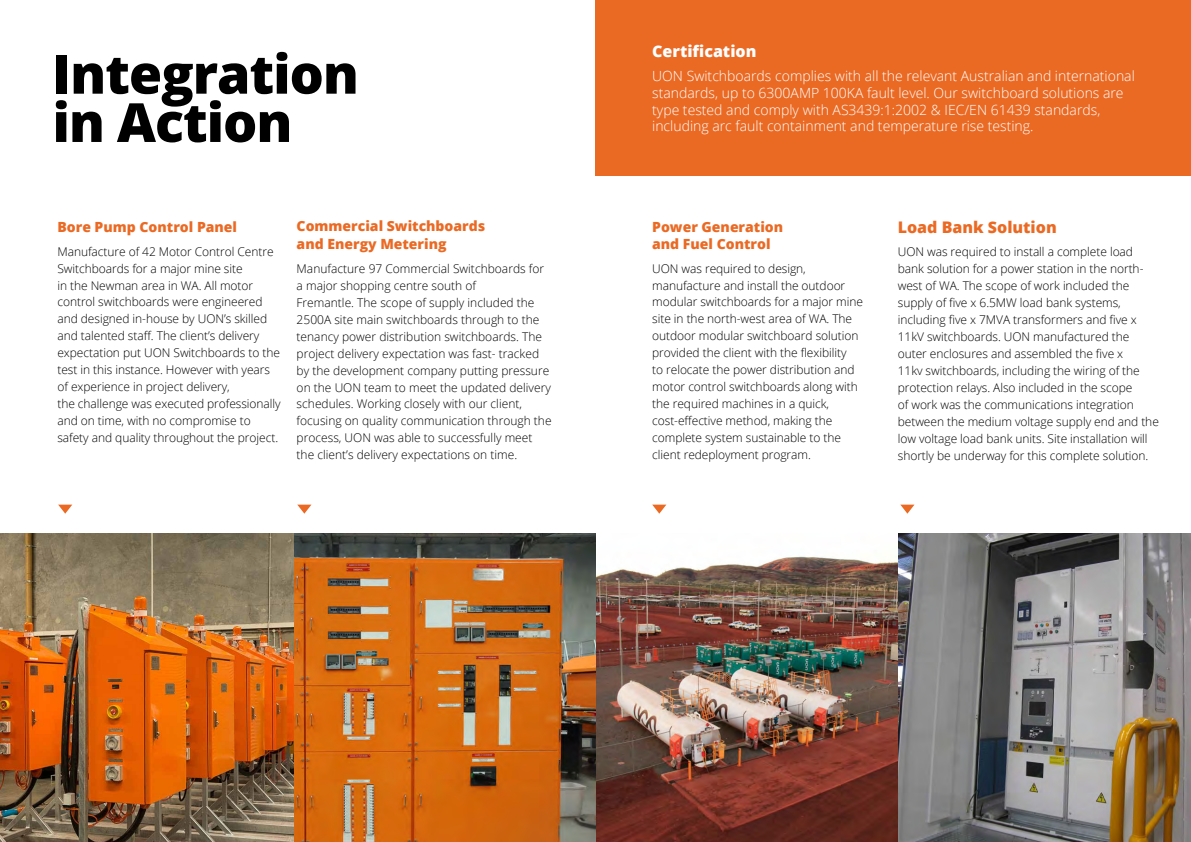
<style>
.page{position:relative;width:1191px;height:842px;background:#fff}
.page>*{position:absolute;margin:0;border:0;box-sizing:border-box;transform-origin:0 0}
.t1{font:800 53.9px/48.3px "Open Sans";letter-spacing:-.02em;color:#000}
.t2{font:800 16px "Open Sans";color:#ea6a24}
.t3{font:800 16px "Open Sans";color:#fff}
.t4{font:300 14px/16.9px "Open Sans";color:#fff}
.t5{font:800 14px/16.9px "Open Sans";color:#ea6a24}
.t6{font:300 12px/16.9px "Open Sans";letter-spacing:-.005em;color:#000}
</style>
<div class="page">
<div style="left:595px;top:0;width:596px;height:176px;background:#ea6a24"></div>
<img style="left:0;top:533px;width:1191px;height:309px">
<svg style="left:58px;top:505px;width:14px;height:9px"></svg>
<svg style="left:297px;top:505px;width:14px;height:9px"></svg>
<svg style="left:652px;top:505px;width:14px;height:9px"></svg>
<svg style="left:900px;top:505px;width:14px;height:9px"></svg>
<h1 class="t1" style="left:52px;top:47px;width:308px">Integration in Action</h1>
<p class="t5" style="left:57px;top:218px;width:181px">Bore Pump Control Panel</p>
<p class="t6" style="left:57px;top:242px;width:225px">Manufacture of 42 Motor Control Centre Switchboards for a major mine site<br>in the Newman area in WA. All motor control switchboards were engineered and designed in-house by UON’s skilled and talented staff. The client’s delivery expectation put UON Switchboards to the test in this instance. However with years of experience in project delivery,<br>the challenge was executed professionally and on time, with no compromise to safety and quality throughout the project.</p>
<p class="t5" style="left:297px;top:216px;width:190px;line-height:18px">Commercial Switchboards and Energy Metering</p>
<p class="t6" style="left:297px;top:260px;width:256px">Manufacture 97 Commercial Switchboards for a major shopping centre south of<br>Fremantle. The scope of supply included the 2500A site main switchboards through to the tenancy power distribution switchboards. The project delivery expectation was fast- tracked by the development company putting pressure on the UON team to meet the updated delivery schedules. Working closely with our client, focusing on quality communication through the process, UON was able to successfully meet the client’s delivery expectations on time.</p>
<h2 class="t3" style="left:652px;top:39px;width:106px">Certification</h2>
<p class="t4" style="left:652px;top:67px;width:484px">UON Switchboards complies with all the relevant Australian and international standards, up to 6300AMP 100KA fault level. Our switchboard solutions are type tested and comply with AS3439:1:2002 &amp; IEC/EN 61439 standards, including arc fault containment and temperature rise testing.</p>
<p class="t5" style="left:652px;top:218px;width:132px">Power Generation and Fuel Control</p>
<p class="t6" style="left:652px;top:259px;width:212px">UON was required to design, manufacture and install the outdoor modular switchboards for a major mine site in the north-west area of WA. The outdoor modular switchboard solution provided the client with the flexibility<br>to relocate the power distribution and motor control switchboards along with the required machines in a quick, cost-effective method, making the complete system sustainable to the client redeployment program.</p>
<h2 class="t2" style="left:897px;top:215px;width:160px">Load Bank Solution</h2>
<p class="t6" style="left:897px;top:243px;width:263px">UON was required to install a complete load bank solution for a power station in the north&shy;west of WA. The scope of work included the supply of five x 6.5MW load bank systems, including five x 7MVA transformers and five x 11kV switchboards. UON manufactured the outer enclosures and assembled the five x<br>11kv switchboards, including the wiring of the protection relays. Also included in the scope<br>of work was the communications integration between the medium voltage supply end and the low voltage load bank units. Site installation will shortly be underway for this complete solution.</p>
</div>
